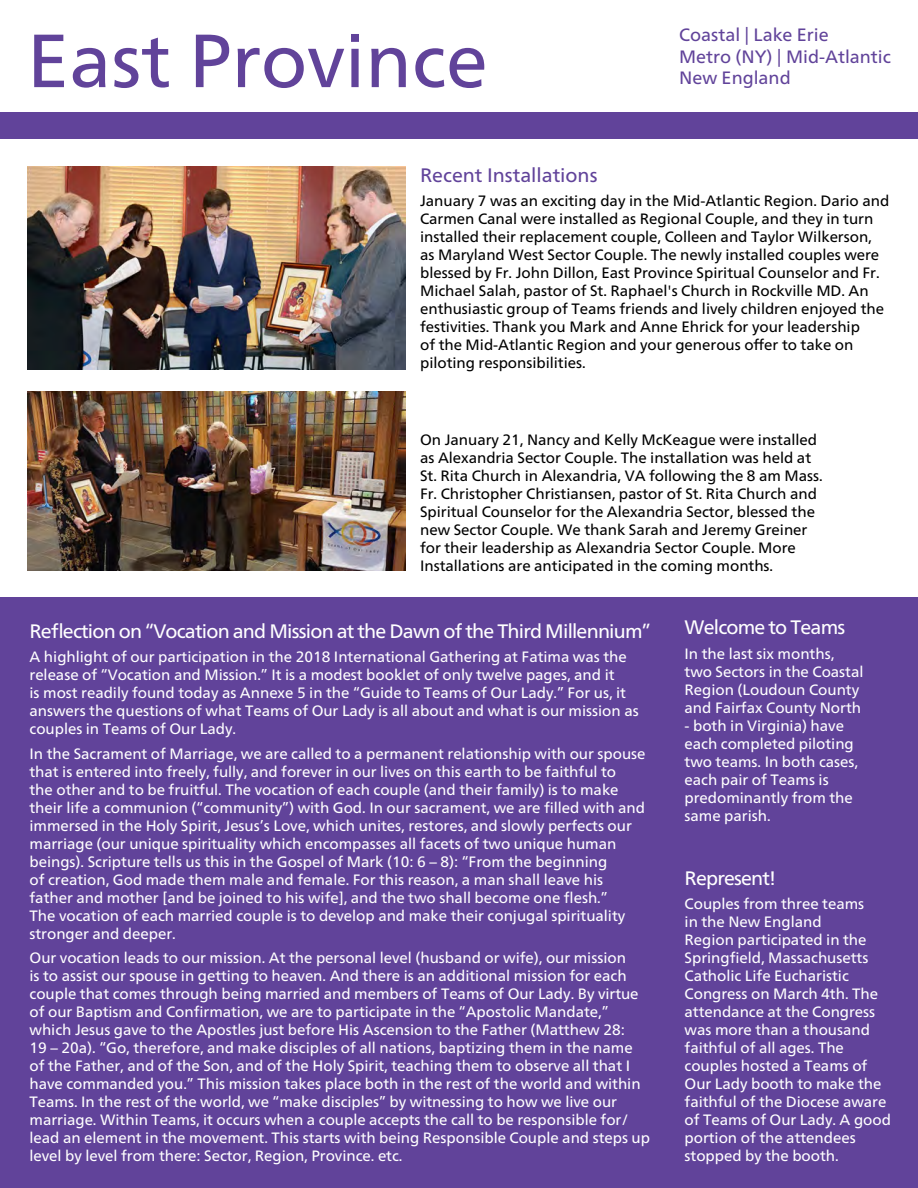
<style>
.page{position:relative;width:918px;height:1188px;background:#fff}
.page>*{position:absolute;margin:0;border:0;box-sizing:border-box;transform-origin:0 0}
.t1{font:75.15px "Frutiger Neue LT";color:#61439a}
.t2{font:19.5px "Frutiger Neue LT";letter-spacing:-.04em;color:#fff}
.t3{font:19.5px "Frutiger Neue LT";color:#61439a}
.t4{font:17.85px/21.5px "Frutiger Neue LT";color:#61439a}
.t5{font:15px/18px "Frutiger Neue LT";color:#fff}
.t6{font:15px/18px "Frutiger Neue LT";color:#000}
</style>
<div class="page">
<div style="left:0;top:598px;width:918px;height:590px;background:#61439a"></div>
<div style="left:0;top:112px;width:918px;height:27px;background:#61439a"></div>
<img style="left:27px;top:391px;width:379px;height:180px">
<img style="left:27px;top:166px;width:379px;height:204px">
<h1 class="t1" style="left:27px;top:17px;width:462px">East Province</h1>
<p class="t4" style="left:679px;top:24px;width:213px">Coastal | Lake Erie<br>Metro (NY) | Mid-Atlantic<br>New England</p>
<h2 class="t3" style="left:420px;top:164px;width:179px">Recent Installations</h2>
<p class="t6" style="left:420px;top:192px;width:471px">January 7 was an exciting day in the Mid-Atlantic Region. Dario and Carmen Canal were installed as Regional Couple, and they in turn installed their replacement couple, Colleen and Taylor Wilkerson, as Maryland West Sector Couple. The newly installed couples were blessed by Fr. John Dillon, East Province Spiritual Counselor and Fr.<br>Michael Salah, pastor of St. Raphael's Church in Rockville MD. An enthusiastic group of Teams friends and lively children enjoyed the festivities. Thank you Mark and Anne Ehrick for your leadership<br>of the Mid-Atlantic Region and your generous offer to take on piloting responsibilities.</p>
<p class="t6" style="left:420px;top:430px;width:404px">On January 21, Nancy and Kelly McKeague were installed as Alexandria Sector Couple. The installation was held at St. Rita Church in Alexandria, VA following the 8 am Mass.<br>Fr. Christopher Christiansen, pastor of St. Rita Church and Spiritual Counselor for the Alexandria Sector, blessed the new Sector Couple. We thank Sarah and Jeremy Greiner for their leadership as Alexandria Sector Couple. More Installations are anticipated in the coming months.</p>
<h2 class="t2" style="left:30px;top:620px;width:623px">Reflection on “Vocation and Mission at the Dawn of the Third Millennium”</h2>
<p class="t5" style="left:30px;top:648px;width:611px">A highlight of our participation in the 2018 International Gathering at Fatima was the release of “Vocation and Mission.” It is a modest booklet of only twelve pages, and it<br>is most readily found today as Annexe 5 in the “Guide to Teams of Our Lady.” For us, it answers the questions of what Teams of Our Lady is all about and what is our mission as couples in Teams of Our Lady.</p>
<p class="t5" style="left:30px;top:744px;width:618px">In the Sacrament of Marriage, we are called to a permanent relationship with our spouse that is entered into freely, fully, and forever in our lives on this earth to be faithful to<br>the other and to be fruitful. The vocation of each couple (and their family) is to make their life a communion (“community”) with God. In our sacrament, we are filled with and immersed in the Holy Spirit, Jesus’s Love, which unites, restores, and slowly perfects our marriage (our unique spirituality which encompasses all facets of two unique human beings). Scripture tells us this in the Gospel of Mark (10: 6 – 8): “From the beginning<br>of creation, God made them male and female. For this reason, a man shall leave his father and mother [and be joined to his wife], and the two shall become one flesh.”<br>The vocation of each married couple is to develop and make their conjugal spirituality stronger and deeper.</p>
<p class="t5" style="left:30px;top:949px;width:622px">Our vocation leads to our mission. At the personal level (husband or wife), our mission<br>is to assist our spouse in getting to heaven. And there is an additional mission for each couple that comes through being married and members of Teams of Our Lady. By virtue of our Baptism and Confirmation, we are to participate in the “Apostolic Mandate,” which Jesus gave to the Apostles just before His Ascension to the Father (Matthew 28:<br>19 – 20a). “Go, therefore, and make disciples of all nations, baptizing them in the name of the Father, and of the Son, and of the Holy Spirit, teaching them to observe all that I have commanded you.” This mission takes place both in the rest of the world and within Teams. In the rest of the world, we “make disciples” by witnessing to how we live our marriage. Within Teams, it occurs when a couple accepts the call to be responsible for/ lead an element in the movement. This starts with being Responsible Couple and steps up level by level from there: Sector, Region, Province. etc.</p>
<h2 class="t2" style="left:685px;top:616px;width:162px">Welcome to Teams</h2>
<p class="t5" style="left:685px;top:644px;width:180px">In the last six months, two Sectors in the Coastal<br>Region (Loudoun County and Fairfax County North</p>
<p class="t5" style="left:685px;top:716px;width:175px">- both in Virginia) have each completed piloting two teams. In both cases, each pair of Teams is predominantly from the same parish.</p>
<h2 class="t2" style="left:685px;top:866px;width:93px">Represent!</h2>
<p class="t5" style="left:685px;top:895px;width:208px">Couples from three teams<br>in the New England<br>Region participated in the<br>Springfield, Massachusetts<br>Catholic Life Eucharistic<br>Congress on March 4th. The attendance at the Congress was more than a thousand faithful of all ages. The couples hosted a Teams of<br>Our Lady booth to make the faithful of the Diocese aware of Teams of Our Lady. A good portion of the attendees stopped by the booth.</p>
</div>
